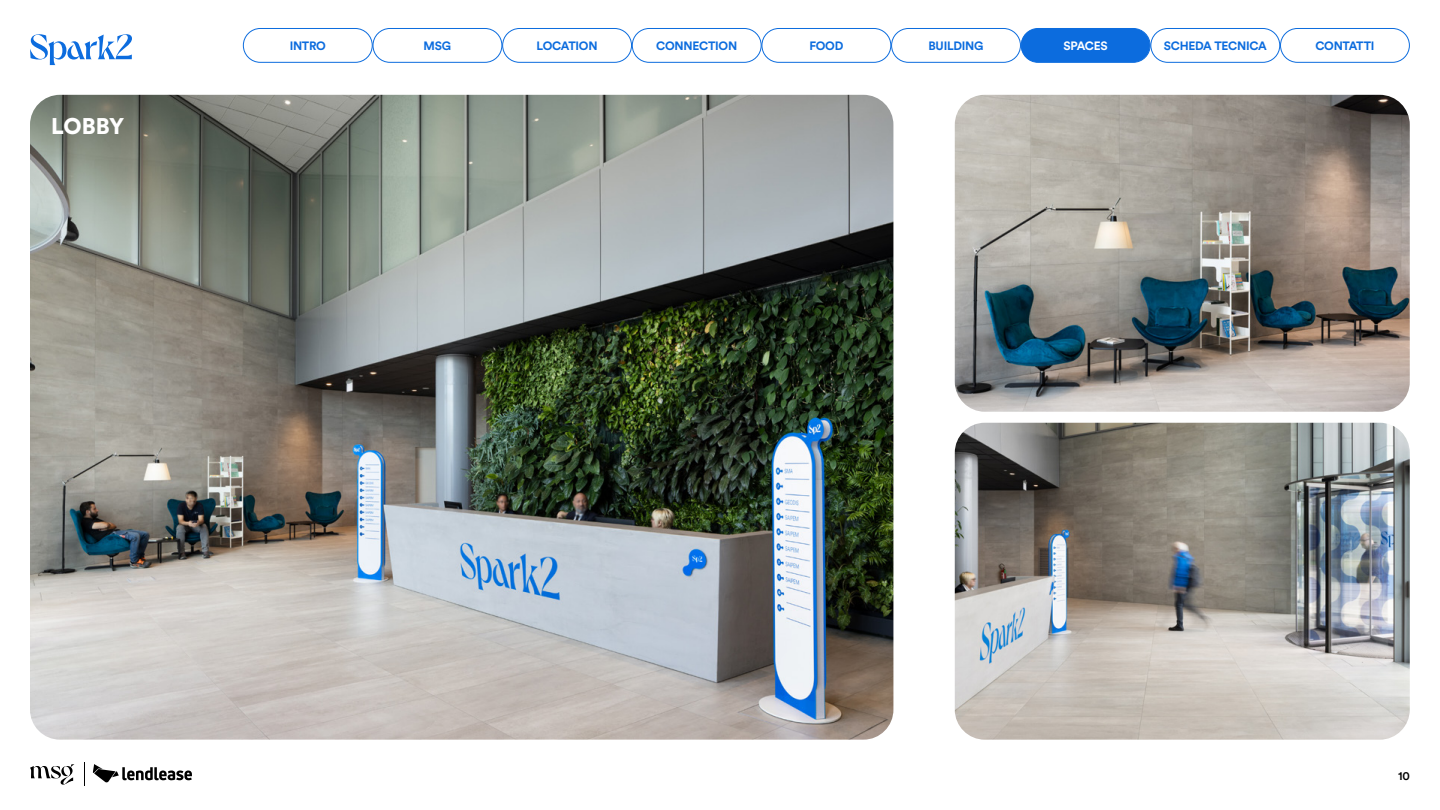
<style>
.page{position:relative;width:1440px;height:810px;background:#fff}
.page>*{position:absolute;margin:0;border:0;box-sizing:border-box;transform-origin:0 0}
.t1{font:900 22.5px "Circular Std";letter-spacing:-.01em;color:#fff}
.t2{font:700 12px "Circular Std";letter-spacing:-.02em;color:#0c6cde}
.t3{font:700 12px "Circular Std";letter-spacing:-.02em;color:#fff}
.t4{font:500 12px "Circular Std";color:#000}
</style>
<div class="page">
<img style="left:955px;top:423px;width:455px;height:317px">
<img style="left:955px;top:95px;width:455px;height:317px">
<img style="left:30px;top:95px;width:863px;height:645px">
<svg style="left:30px;top:34px;width:102px;height:31px"></svg>
<svg style="left:93px;top:764px;width:99px;height:18px"></svg>
<svg style="left:30px;top:764px;width:44px;height:21px"></svg>
<svg style="left:84px;top:763px;width:1px;height:23px"></svg>
<div style="left:1021px;top:28px;width:129px;height:35px;border:1px solid #0c6cde;border-radius:17px"></div>
<div style="left:1150px;top:28px;width:130px;height:35px;border:1px solid #0c6cde;border-radius:17px"></div>
<div style="left:373px;top:28px;width:129px;height:35px;border:1px solid #0c6cde;border-radius:17px"></div>
<div style="left:502px;top:28px;width:130px;height:35px;border:1px solid #0c6cde;border-radius:17px"></div>
<div style="left:243px;top:28px;width:130px;height:35px;border:1px solid #0c6cde;border-radius:17px"></div>
<div style="left:632px;top:28px;width:130px;height:35px;border:1px solid #0c6cde;border-radius:17px"></div>
<div style="left:762px;top:28px;width:129px;height:35px;border:1px solid #0c6cde;border-radius:17px"></div>
<div style="left:891px;top:28px;width:130px;height:35px;border:1px solid #0c6cde;border-radius:17px"></div>
<div style="left:1280px;top:28px;width:130px;height:35px;border:1px solid #0c6cde;border-radius:17px"></div>
<div style="left:1021px;top:28px;width:129px;height:34px;background:#0c6cde;border-radius:17px"></div>
<h1 class="t1" style="left:51px;top:111px;width:75px">LOBBY</h1>
<p class="t2" style="left:290px;top:38px;width:38px">INTRO</p>
<p class="t2" style="left:424px;top:38px;width:29px">MSG</p>
<p class="t2" style="left:537px;top:38px;width:63px">LOCATION</p>
<p class="t2" style="left:656px;top:38px;width:83px">CONNECTION</p>
<p class="t2" style="left:809px;top:38px;width:36px">FOOD</p>
<p class="t2" style="left:928px;top:38px;width:57px">BUILDING</p>
<p class="t3" style="left:1063px;top:38px;width:46px">SPACES</p>
<p class="t2" style="left:1164px;top:38px;width:105px">SCHEDA TECNICA</p>
<p class="t2" style="left:1315px;top:38px;width:61px">CONTATTI</p>
<p class="t4" style="left:1398px;top:768px;width:13px">10</p>
</div>
